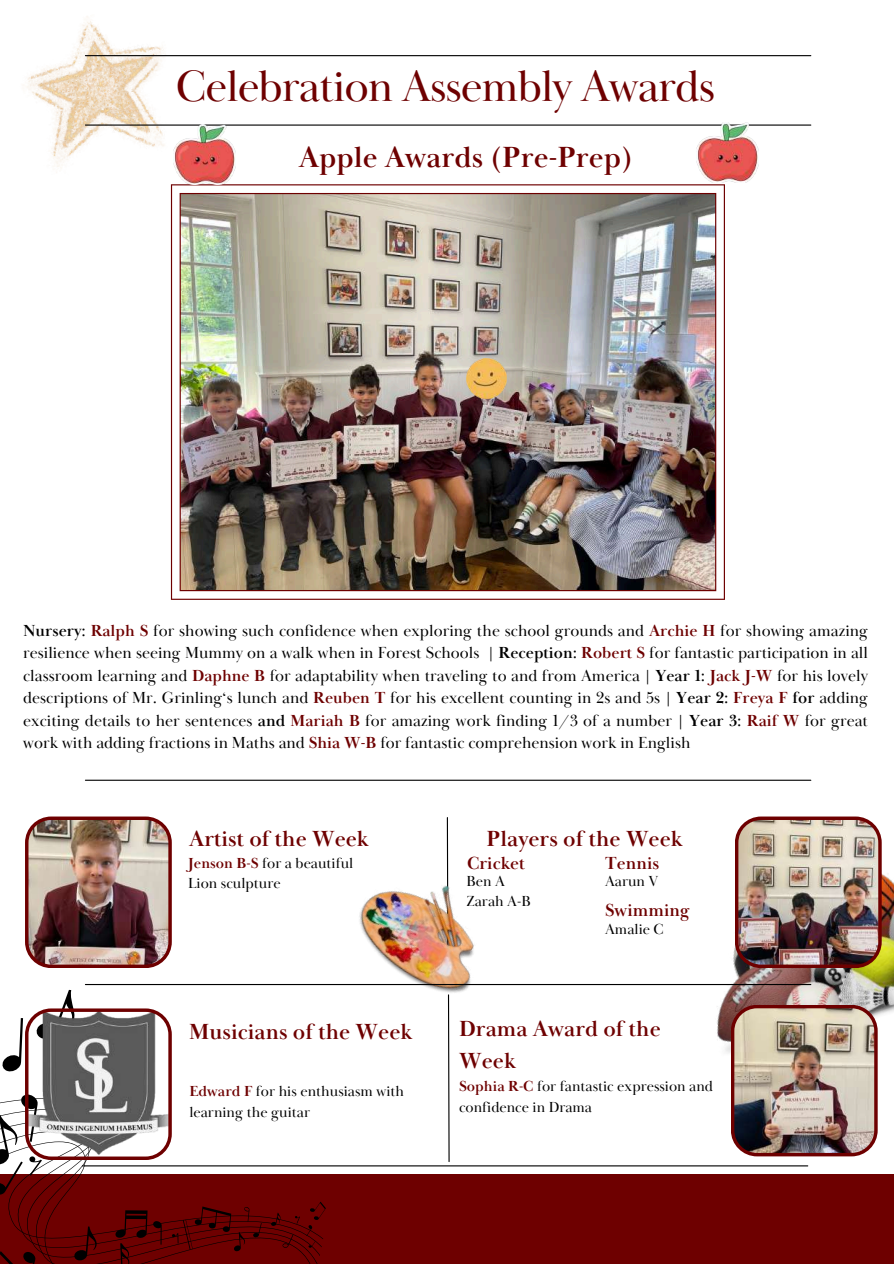
<style>
.page{position:relative;width:894px;height:1264px;background:#fff}
.page>*{position:absolute;margin:0;border:0;box-sizing:border-box;transform-origin:0 0}
.t1{font:45px "Baskerville Display PT";letter-spacing:-.025em;color:#6e0000}
.t2{font:700 30px "Baskerville Display PT";color:#6e0000}
.t3{font:700 22.5px/31.5px "Baskerville Display PT";color:#6e0000}
.t4{font:700 18px "Baskerville Display PT";color:#6e0000}
.t5{font:16.5px/22.5px "Baskerville Display PT";color:#010101;text-align:justify}
.t6{font:15px/20.2px "Baskerville Display PT";color:#000}
.s1{font-weight:700}
.s2{font-weight:700;color:#6e0000}
</style>
<div class="page">
<img style="left:27px;top:16px;width:162px;height:151px">
<hr style="left:85px;top:55px;width:725px;height:1px;background:#000">
<hr style="left:82px;top:1165px;width:725px;height:1px;background:#000">
<hr style="left:85px;top:124px;width:725px;height:2px;background:#000">
<div style="left:0;top:1174px;width:893px;height:89px;background:#6e0000"></div>
<img style="left:171px;top:184px;width:553px;height:416px">
<img style="left:173px;top:125px;width:62px;height:59px">
<img style="left:696px;top:123px;width:62px;height:59px">
<hr style="left:85px;top:779px;width:725px;height:1px;background:#000">
<img style="left:25px;top:816px;width:147px;height:152px">
<svg style="left:446px;top:817px;width:3px;height:38px"></svg>
<img style="left:340px;top:855px;width:166px;height:138px">
<img style="left:671px;top:837px;width:222px;height:243px">
<img style="left:734px;top:816px;width:147px;height:152px">
<svg style="left:8px;top:1165px;width:324px;height:98px"></svg>
<svg style="left:270px;top:1211px;width:30px;height:38px"></svg>
<svg style="left:73px;top:1224px;width:29px;height:39px"></svg>
<svg style="left:306px;top:1199px;width:21px;height:49px"></svg>
<svg style="left:110px;top:1205px;width:151px;height:58px"></svg>
<svg style="left:0;top:1247px;width:37px;height:16px"></svg>
<svg style="left:0;top:985px;width:172px;height:214px"></svg>
<hr style="left:85px;top:983px;width:725px;height:2px;background:#000">
<svg style="left:447px;top:994px;width:3px;height:168px"></svg>
<img style="left:730px;top:1004px;width:147px;height:152px">
<img style="left:466px;top:358px;width:40px;height:41px">
<h1 class="t1" style="left:176px;top:58px;width:540px">Celebration Assembly Awards</h1>
<h2 class="t2" style="left:299px;top:138px;width:336px">Apple Awards (Pre-Prep)</h2>
<p class="t5" style="left:23px;top:619px;width:846px"><span class="s1">Nursery:</span> <span class="s2">Ralph S</span> for showing such confidence when exploring the school grounds and <span class="s2">Archie H</span> for showing amazing resilience when seeing Mummy on a walk when in Forest Schools | <span class="s1">Reception:</span> <span class="s2">Robert S</span> for fantastic participation in all classroom learning and <span class="s2">Daphne B</span> for adaptability when traveling to and from America | <span class="s1">Year 1:</span> <span class="s2">Jack J-W</span> for his lovely descriptions of Mr. Grinling‘s lunch and <span class="s2">Reuben T</span> for his excellent counting in 2s and 5s | <span class="s1">Year 2:</span> <span class="s2">Freya F</span> <span class="s1">for</span> adding exciting details to her sentences <span class="s1">and</span> <span class="s2">Mariah B</span> for amazing work finding 1/3 of a number | <span class="s1">Year 3:</span> <span class="s2">Raif W</span> for great work with adding fractions in Maths and <span class="s2">Shia W-B</span> for fantastic comprehension work in English</p>
<h3 class="t3" style="left:189px;top:823px;width:181px">Artist of the Week</h3>
<p class="t6" style="left:188px;top:853px;width:167px"><span class="s2">Jenson B-S</span> for a beautiful<br>Lion sculpture</p>
<h3 class="t3" style="left:486px;top:823px;width:198px">Players of the Week</h3>
<p class="t6" style="left:466px;top:871px;width:66px">Ben A<br>Zarah A-B</p>
<p class="t4" style="left:467px;top:851px;width:59px">Cricket</p>
<p class="t4" style="left:605px;top:851px;width:56px">Tennis</p>
<p class="t6" style="left:605px;top:871px;width:55px">Aarun V</p>
<p class="t4" style="left:605px;top:899px;width:86px">Swimming</p>
<p class="t6" style="left:605px;top:919px;width:60px">Amalie C</p>
<h3 class="t3" style="left:189px;top:1016px;width:225px">Musicians of the Week</h3>
<h3 class="t3" style="left:459px;top:1013px;width:203px">Drama Award of the<br>Week</h3>
<p class="t6" style="left:459px;top:1076px;width:255px"><span class="s2">Sophia R-C</span> for fantastic expression and confidence in Drama</p>
<p class="t6" style="left:189px;top:1081px;width:216px"><span class="s2">Edward F</span> for his enthusiasm with learning the guitar</p>
</div>
